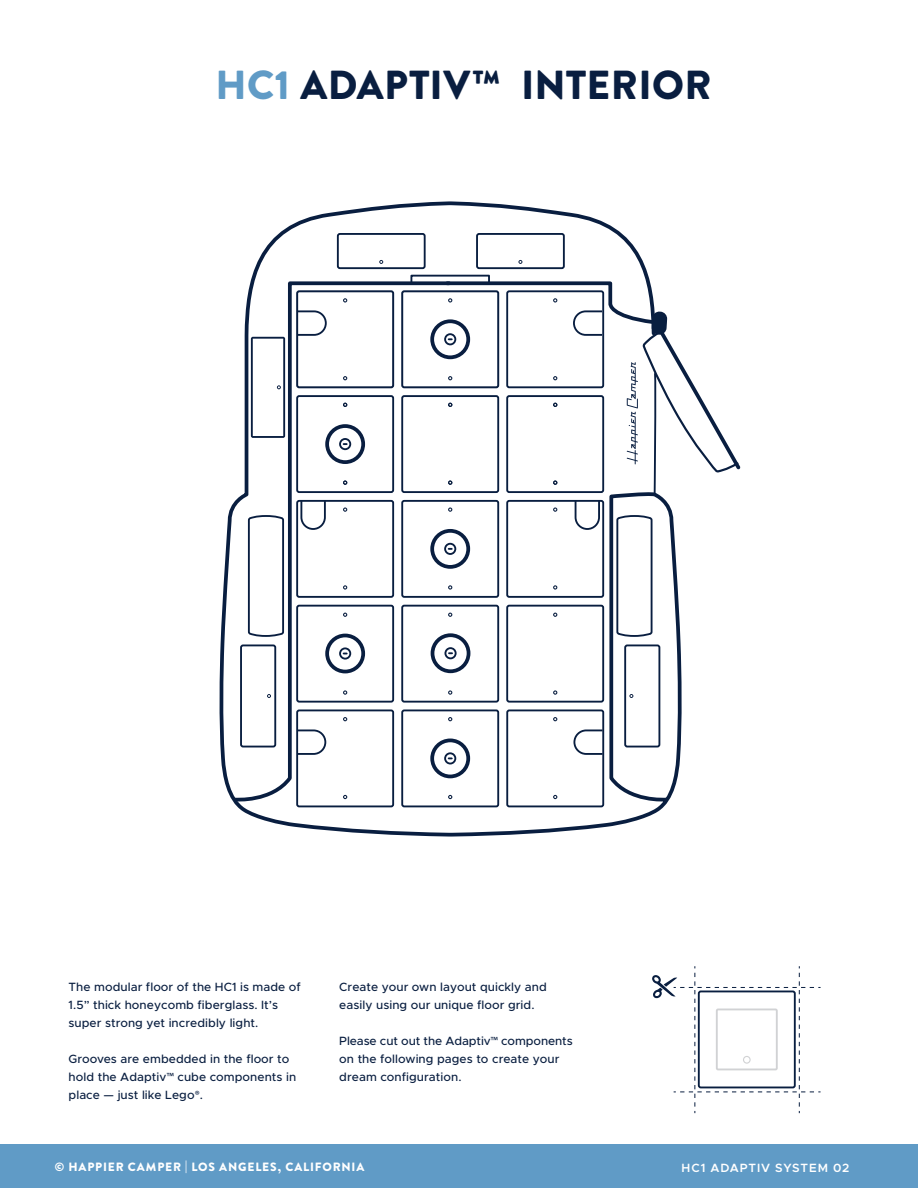
<style>
.page{position:relative;width:918px;height:1188px;background:#fff}
.page>*{position:absolute;margin:0;border:0;box-sizing:border-box;transform-origin:0 0}
.t1{font:900 40.5px "Brandon Grotesque";letter-spacing:.01em;color:#091e40}
.t2{font:500 12px/18px "Metropolis";letter-spacing:.005em;color:#091e40}
.t3{font:900 12px "Brandon Grotesque";letter-spacing:.07em;color:#fff}
.t4{font:600 12px "Metropolis";letter-spacing:.07em;color:#fff}
.s1{color:#609bc6}
.s2{font-family:"Myriad Pro";font-weight:400}
</style>
<div class="page">
<svg style="left:219px;top:201px;width:463px;height:636px"></svg>
<div style="left:296px;top:709px;width:98px;height:98px;border:2px solid #091e40;border-radius:2px"></div>
<div style="left:296px;top:605px;width:98px;height:98px;border:2px solid #091e40;border-radius:2px"></div>
<div style="left:296px;top:500px;width:98px;height:98px;border:2px solid #091e40;border-radius:2px"></div>
<div style="left:296px;top:395px;width:98px;height:98px;border:2px solid #091e40;border-radius:2px"></div>
<div style="left:296px;top:290px;width:98px;height:98px;border:2px solid #091e40;border-radius:2px"></div>
<div style="left:401px;top:709px;width:98px;height:98px;border:2px solid #091e40;border-radius:2px"></div>
<div style="left:401px;top:605px;width:98px;height:98px;border:2px solid #091e40;border-radius:2px"></div>
<div style="left:401px;top:500px;width:98px;height:98px;border:2px solid #091e40;border-radius:2px"></div>
<div style="left:401px;top:395px;width:98px;height:98px;border:2px solid #091e40;border-radius:2px"></div>
<div style="left:401px;top:290px;width:98px;height:98px;border:2px solid #091e40;border-radius:2px"></div>
<div style="left:506px;top:709px;width:98px;height:98px;border:2px solid #091e40;border-radius:2px"></div>
<div style="left:506px;top:605px;width:98px;height:98px;border:2px solid #091e40;border-radius:2px"></div>
<div style="left:430px;top:319px;width:40px;height:40px;border:4px solid #091e40;border-radius:50%"></div>
<div style="left:325px;top:424px;width:40px;height:40px;border:4px solid #091e40;border-radius:50%"></div>
<div style="left:339px;top:438px;width:12px;height:12px;border:2px solid #091e40;border-radius:50%"></div>
<div style="left:431px;top:633px;width:39px;height:40px;border:4px solid #091e40;border-radius:50%"></div>
<div style="left:444px;top:647px;width:13px;height:12px;border:2px solid #091e40;border-radius:50%"></div>
<div style="left:430px;top:739px;width:40px;height:39px;border:4px solid #091e40;border-radius:50%"></div>
<div style="left:444px;top:752px;width:12px;height:13px;border:2px solid #091e40;border-radius:50%"></div>
<div style="left:430px;top:529px;width:40px;height:40px;border:4px solid #091e40;border-radius:50%"></div>
<div style="left:325px;top:634px;width:40px;height:39px;border:4px solid #091e40;border-radius:50%"></div>
<div style="left:339px;top:647px;width:12px;height:13px;border:2px solid #091e40;border-radius:50%"></div>
<div style="left:240px;top:644px;width:36px;height:103px;border:2px solid #091e40;border-radius:2px"></div>
<svg style="left:267px;top:694px;width:4px;height:4px"></svg>
<svg style="left:247px;top:514px;width:38px;height:124px"></svg>
<svg style="left:251px;top:337px;width:34px;height:101px"></svg>
<div style="left:337px;top:233px;width:89px;height:36px;border:2px solid #091e40;border-radius:2px"></div>
<svg style="left:379px;top:260px;width:4px;height:4px"></svg>
<div style="left:476px;top:233px;width:89px;height:36px;border:2px solid #091e40;border-radius:2px"></div>
<svg style="left:518px;top:260px;width:4px;height:4px"></svg>
<div style="left:624px;top:644px;width:36px;height:103px;border:2px solid #091e40;border-radius:2px"></div>
<svg style="left:629px;top:694px;width:4px;height:4px"></svg>
<svg style="left:296px;top:310px;width:32px;height:27px"></svg>
<svg style="left:295px;top:729px;width:32px;height:27px"></svg>
<svg style="left:573px;top:729px;width:31px;height:27px"></svg>
<svg style="left:300px;top:499px;width:27px;height:32px"></svg>
<div style="left:410px;top:275px;width:80px;height:9px;border:2px solid #091e40"></div>
<svg style="left:343px;top:298px;width:4px;height:5px"></svg>
<svg style="left:343px;top:376px;width:4px;height:4px"></svg>
<svg style="left:343px;top:403px;width:4px;height:4px"></svg>
<svg style="left:343px;top:481px;width:4px;height:4px"></svg>
<svg style="left:343px;top:507px;width:4px;height:5px"></svg>
<svg style="left:343px;top:585px;width:4px;height:5px"></svg>
<svg style="left:553px;top:690px;width:4px;height:5px"></svg>
<svg style="left:443px;top:280px;width:298px;height:358px"></svg>
<svg style="left:448px;top:690px;width:4px;height:5px"></svg>
<svg style="left:343px;top:613px;width:4px;height:4px"></svg>
<svg style="left:343px;top:690px;width:4px;height:5px"></svg>
<svg style="left:553px;top:717px;width:4px;height:4px"></svg>
<svg style="left:553px;top:795px;width:4px;height:4px"></svg>
<svg style="left:448px;top:717px;width:4px;height:4px"></svg>
<svg style="left:448px;top:795px;width:4px;height:4px"></svg>
<svg style="left:343px;top:717px;width:4px;height:4px"></svg>
<svg style="left:343px;top:795px;width:4px;height:4px"></svg>
<div style="left:0;top:1145px;width:918px;height:43px;background:#609bc6"></div>
<svg style="left:652px;top:966px;width:169px;height:147px"></svg>
<h1 class="t1" style="left:215px;top:56px;width:498px"><span class="s1">HC1</span> ADAPTIV™ INTERIOR</h1>
<p class="t2" style="left:69px;top:978px;width:234px">The modular floor of the HC1 is made of<br>1.5” thick honeycomb fiberglass. It’s super strong yet incredibly light.</p>
<p class="t2" style="left:69px;top:1050px;width:229px">Grooves are embedded in the floor to hold the Adaptiv<span class="s2">™</span> cube components in place — just like Lego<span class="s2">®</span>.</p>
<p class="t2" style="left:339px;top:978px;width:209px">Create your own layout quickly and easily using our unique floor grid.</p>
<p class="t2" style="left:339px;top:1032px;width:235px">Please cut out the Adaptiv<span class="s2">™</span> components on the following pages to create your dream configuration.</p>
<p class="t3" style="left:55px;top:1158px;width:311px">© HAPPIER CAMPER | LOS ANGELES, CALIFORNIA</p>
<p class="t4" style="left:682px;top:1161px;width:169px">HC1 ADAPTIV SYSTEM 02</p>
</div>
